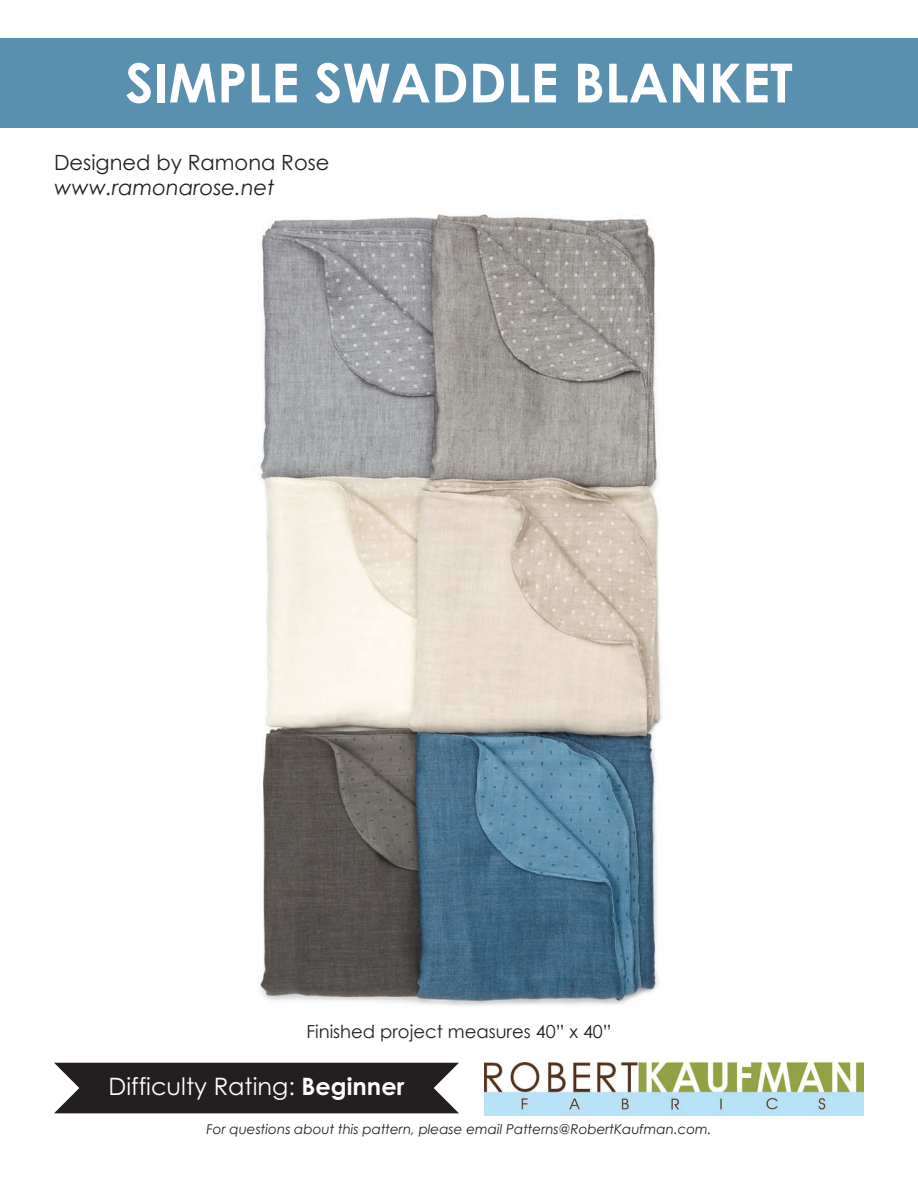
<style>
.page{position:relative;width:918px;height:1188px;background:#fff}
.page>*{position:absolute;margin:0;border:0;box-sizing:border-box;transform-origin:0 0}
.t1{font:700 67.5px "Century Gothic";color:#fff}
.t2{font:700 54px "Century Gothic";color:#fff}
.t3{font:24px "Century Gothic";color:#fff}
.t4{font:21px "Century Gothic";color:#231f20}
.t5{font:italic 21px "Century Gothic";color:#231f20}
.t6{font:18px "Century Gothic";color:#231f20}
.t7{font:italic 13.5px "Century Gothic";color:#231f20}
.s1{font-weight:700}
</style>
<div class="page">
<div style="left:0;top:38px;width:918px;height:90px;background:#598faf"></div>
<img style="left:484px;top:1063px;width:379px;height:52px">
<div style="left:54px;top:1063px;width:405px;height:50px;background:#231f20"></div>
<img style="left:257px;top:214px;width:405px;height:792px">
<p class="t1" style="left:290px;top:27px;width:334px">Just Kisses</p>
<p class="t2" style="left:125px;top:42px;width:669px">SIMPLE SWADDLE BLANKET</p>
<p class="t4" style="left:54px;top:147px;width:277px">Designed by Ramona Rose</p>
<p class="t5" style="left:54px;top:173px;width:222px">www.ramonarose.net</p>
<p class="t6" style="left:306px;top:1019px;width:307px">Finished project measures 40” x 40”</p>
<p class="t3" style="left:109px;top:1070px;width:297px">Difficulty Rating: <span class="s1">Beginner</span></p>
<p class="t7" style="left:206px;top:1120px;width:507px">For questions about this pattern, please email Patterns@RobertKaufman.com.</p>
</div>
